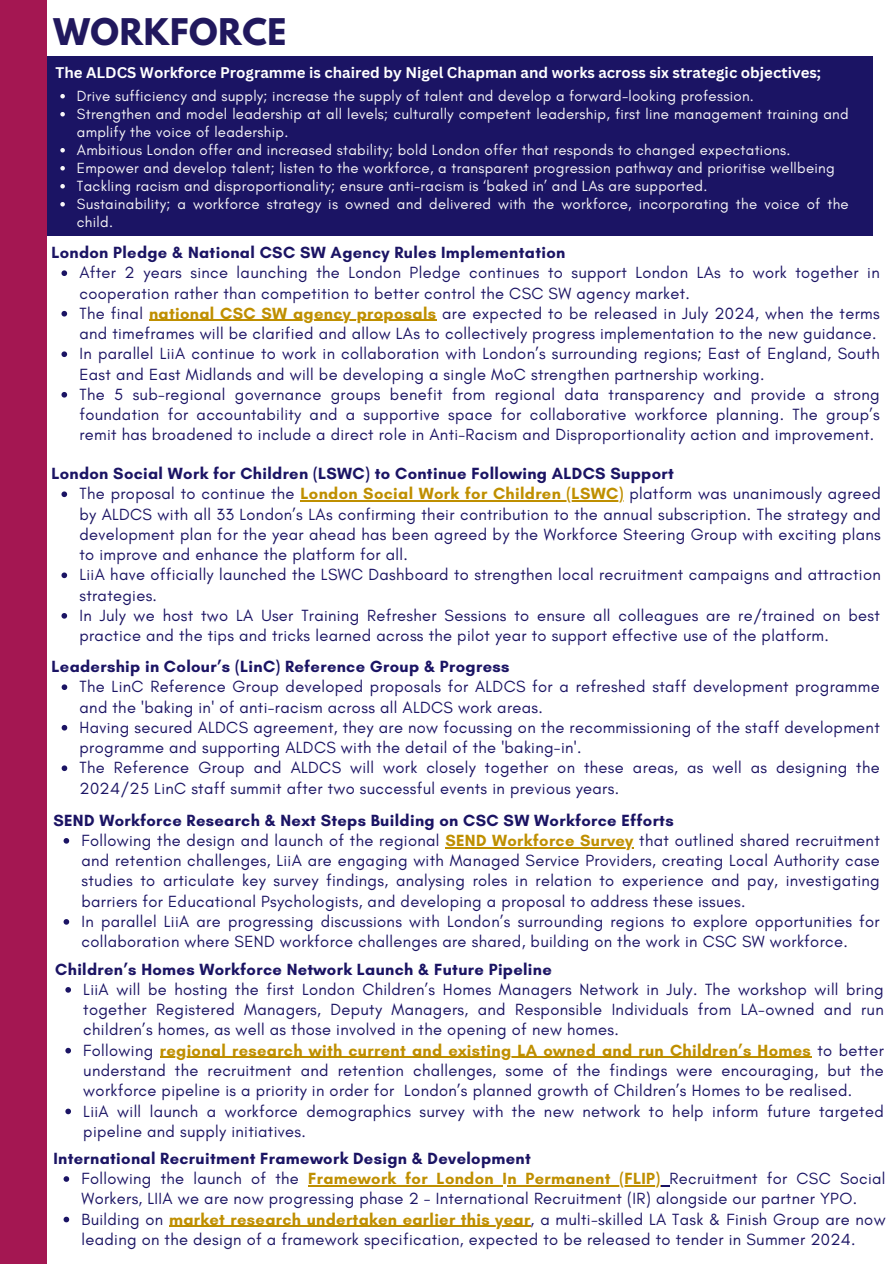
<style>
.page{position:relative;width:894px;height:1264px;background:#fff}
.page>*{position:absolute;margin:0;border:0;box-sizing:border-box;transform-origin:0 0}
.t1{font:700 32.55px "League Spartan";letter-spacing:.02em;color:#21185e}
.t2{font:16.5px/20.2px "Glacial Indifference";letter-spacing:.02em;color:#1b1464}
.t3{font:700 16.5px "Glacial Indifference";letter-spacing:.02em;color:#1b1464}
.t4{font:700 16.5px "Glacial Indifference";letter-spacing:.02em;color:#bf8f00}
.t5{font:15px/18px "Glacial Indifference";letter-spacing:.02em;color:#f9f8f9}
.t6{font:700 15px "Canva Sans";color:#fff}
.s1{font-weight:700;color:#bf8f00}
.s2{font-weight:400;color:#1b1464}
</style>
<div class="page">
<svg style="left:61px;top:270px;width:6px;height:6px"></svg>
<svg style="left:61px;top:311px;width:6px;height:5px"></svg>
<hr style="left:149px;top:320px;width:287px;height:1px;background:#bf8f00">
<svg style="left:61px;top:351px;width:6px;height:6px"></svg>
<svg style="left:61px;top:392px;width:6px;height:5px"></svg>
<div style="left:0;top:56px;width:872px;height:179px;background:#1b1464"></div>
<div style="left:0;top:0;width:46px;height:1263px;background:#a41752"></div>
<svg style="left:61px;top:491px;width:6px;height:6px"></svg>
<hr style="left:300px;top:500px;width:323px;height:1px;background:#bf8f00">
<svg style="left:61px;top:572px;width:6px;height:6px"></svg>
<svg style="left:64px;top:838px;width:5px;height:5px"></svg>
<hr style="left:445px;top:847px;width:188px;height:1px;background:#bf8f00">
<svg style="left:64px;top:919px;width:5px;height:5px"></svg>
<svg style="left:61px;top:613px;width:6px;height:5px"></svg>
<svg style="left:65px;top:987px;width:6px;height:5px"></svg>
<svg style="left:65px;top:1047px;width:6px;height:6px"></svg>
<hr style="left:160px;top:1056px;width:651px;height:1px;background:#bf8f00">
<svg style="left:65px;top:1108px;width:6px;height:6px"></svg>
<svg style="left:60px;top:94px;width:5px;height:4px"></svg>
<svg style="left:60px;top:112px;width:5px;height:4px"></svg>
<svg style="left:60px;top:148px;width:5px;height:4px"></svg>
<svg style="left:60px;top:166px;width:5px;height:4px"></svg>
<svg style="left:60px;top:184px;width:5px;height:4px"></svg>
<svg style="left:60px;top:202px;width:5px;height:4px"></svg>
<svg style="left:64px;top:1176px;width:5px;height:5px"></svg>
<hr style="left:308px;top:1185px;width:194px;height:1px;background:#bf8f00">
<hr style="left:507px;top:1185px;width:153px;height:1px;background:#bf8f00">
<svg style="left:64px;top:1216px;width:5px;height:6px"></svg>
<hr style="left:169px;top:1225px;width:361px;height:1px;background:#bf8f00">
<svg style="left:62px;top:684px;width:5px;height:6px"></svg>
<svg style="left:62px;top:725px;width:5px;height:5px"></svg>
<svg style="left:62px;top:765px;width:5px;height:6px"></svg>
<p class="t1" style="left:53px;top:15px;width:234px">WORKFORCE</p>
<p class="t6" style="left:55px;top:62px;width:766px">The ALDCS Workforce Programme is chaired by Nigel Chapman and works across six strategic objectives;</p>
<p class="t5" style="left:77px;top:86px;width:678px">Drive sufficiency and supply; increase the supply of talent and develop a forward-looking profession.</p>
<p class="t5" style="left:77px;top:104px;width:773px">Strengthen and model leadership at all levels; culturally competent leadership, first line management training and amplify the voice of leadership.</p>
<h2 class="t5" style="left:77px;top:140px;width:715px">Ambitious London offer and increased stability; bold London offer that responds to changed expectations.</h2>
<p class="t5" style="left:77px;top:158px;width:759px">Empower and develop talent; listen to the workforce, a transparent progression pathway and prioritise wellbeing</p>
<p class="t5" style="left:77px;top:176px;width:631px">Tackling racism and disproportionality; ensure anti-racism is ‘baked in’ and LAs are supported.</p>
<h2 class="t5" style="left:77px;top:194px;width:773px">Sustainability; a workforce strategy is owned and delivered with the workforce, incorporating the voice of the child.</h2>
<p class="t3" style="left:51px;top:242px;width:515px">London Pledge &amp; National CSC SW Agency Rules Implementation</p>
<p class="t2" style="left:79px;top:262px;width:801px">After 2 years since launching the London Pledge continues to support London LAs to work together in cooperation rather than competition to better control the CSC SW agency market.</p>
<h1 class="t2" style="left:79px;top:303px;width:801px">The final <span class="s1">national CSC SW agency proposals</span> are expected to be released in July 2024, when the terms</h1>
<p class="t2" style="left:79px;top:323px;width:801px">and timeframes will be clarified and allow LAs to collectively progress implementation to the new guidance.<br>In parallel LiiA continue to work in collaboration with London’s surrounding regions; East of England, South</p>
<h2 class="t2" style="left:79px;top:363px;width:686px">East and East Midlands and will be developing a single MoC strengthen partnership working.<br>The 5</h2>
<p class="t2" style="left:79px;top:384px;width:801px;text-align:justify;text-indent:53px">sub-regional governance groups benefit from regional data transparency and provide a strong foundation for accountability and a supportive space for collaborative workforce planning. The group’s remit has broadened to include a direct role in Anti-Racism and Disproportionality action and improvement.</p>
<p class="t3" style="left:51px;top:463px;width:624px">London Social Work for Children (LSWC) to Continue Following ALDCS Support</p>
<p class="t2" style="left:79px;top:483px;width:802px">The proposal to continue the <span class="s1">London Social Work for Children (LSWC)</span> platform was unanimously agreed</p>
<p class="t2" style="left:79px;top:503px;width:802px">by ALDCS with all 33 London’s LAs confirming their contribution to the annual subscription. The strategy and development plan for the year ahead has been agreed by the Workforce Steering Group with exciting plans to improve and enhance the platform for all.<br>LiiA have officially launched the LSWC Dashboard to strengthen local recruitment campaigns and attraction</p>
<p class="t2" style="left:79px;top:584px;width:79px">strategies.</p>
<p class="t2" style="left:79px;top:605px;width:801px">In July we host two LA User Training Refresher Sessions to ensure all colleagues are re/trained on best practice and the tips and tricks learned across the pilot year to support effective use of the platform.</p>
<p class="t3" style="left:51px;top:656px;width:459px">Leadership in Colour’s (LinC) Reference Group &amp; Progress</p>
<p class="t2" style="left:79px;top:676px;width:801px">The LinC Reference Group developed proposals for ALDCS for a refreshed staff development programme and the 'baking in' of anti-racism across all ALDCS work areas.<br>Having secured ALDCS agreement, they are now focussing on the recommissioning of the staff development programme and supporting ALDCS with the detail of the 'baking-in'.<br>The Reference Group and ALDCS will work closely together on these areas, as well as designing the 2024/25 LinC staff summit after two successful events in previous years.</p>
<h2 class="t3" style="left:53px;top:810px;width:621px">SEND Workforce Research &amp; Next Steps Building on CSC SW Workforce Efforts</h2>
<p class="t2" style="left:81px;top:830px;width:799px">Following the design and launch of the regional <span class="s1">SEND Workforce Survey</span> that outlined shared recruitment</p>
<p class="t2" style="left:81px;top:850px;width:799px">and retention challenges, LiiA are engaging with Managed Service Providers, creating Local Authority case studies to articulate key survey findings, analysing roles in relation to experience and pay, investigating barriers for Educational Psychologists, and developing a proposal to address these issues.<br>In parallel LiiA are progressing discussions with London’s surrounding regions to explore opportunities for</p>
<p class="t2" style="left:81px;top:931px;width:767px">collaboration where SEND workforce challenges are shared, building on the work in CSC SW workforce.</p>
<h2 class="t3" style="left:55px;top:959px;width:498px">Children’s Homes Workforce Network Launch &amp; Future Pipeline</h2>
<p class="t2" style="left:83px;top:979px;width:801px;text-align:justify">LiiA will be hosting the first London Children’s Homes Managers Network in July. The workshop will bring together Registered Managers, Deputy Managers, and Responsible Individuals from LA-owned and run children’s homes, as well as those involved in the opening of new homes.</p>
<p class="t4" style="left:83px;top:1040px;width:801px"><span class="s2">Following</span> regional research with current and existing LA owned and run Children’s Homes <span class="s2">to better</span></p>
<p class="t2" style="left:83px;top:1060px;width:801px">understand the recruitment and retention challenges, some of the findings were encouraging, but the workforce pipeline is a priority in order for London’s planned growth of Children’s Homes to be realised.<br>LiiA will launch a workforce demographics survey with the new network to help inform future targeted</p>
<h2 class="t2" style="left:83px;top:1120px;width:224px">pipeline and supply initiatives.</h2>
<p class="t3" style="left:53px;top:1148px;width:478px">International Recruitment Framework Design &amp; Development</p>
<p class="t2" style="left:81px;top:1168px;width:805px">Following the launch of the <span class="s1">Framework for London In Permanent (FLIP)</span> Recruitment for CSC Social</p>
<p class="t2" style="left:81px;top:1188px;width:805px">Workers, LIIA we are now progressing phase 2 - International Recruitment (IR) alongside our partner YPO.<br>Building on <span class="s1">market research undertaken earlier this year</span>, a multi-skilled LA Task &amp; Finish Group are now</p>
<h2 class="t2" style="left:81px;top:1228px;width:775px">leading on the design of a framework specification, expected to be released to tender in Summer 2024.</h2>
</div>
